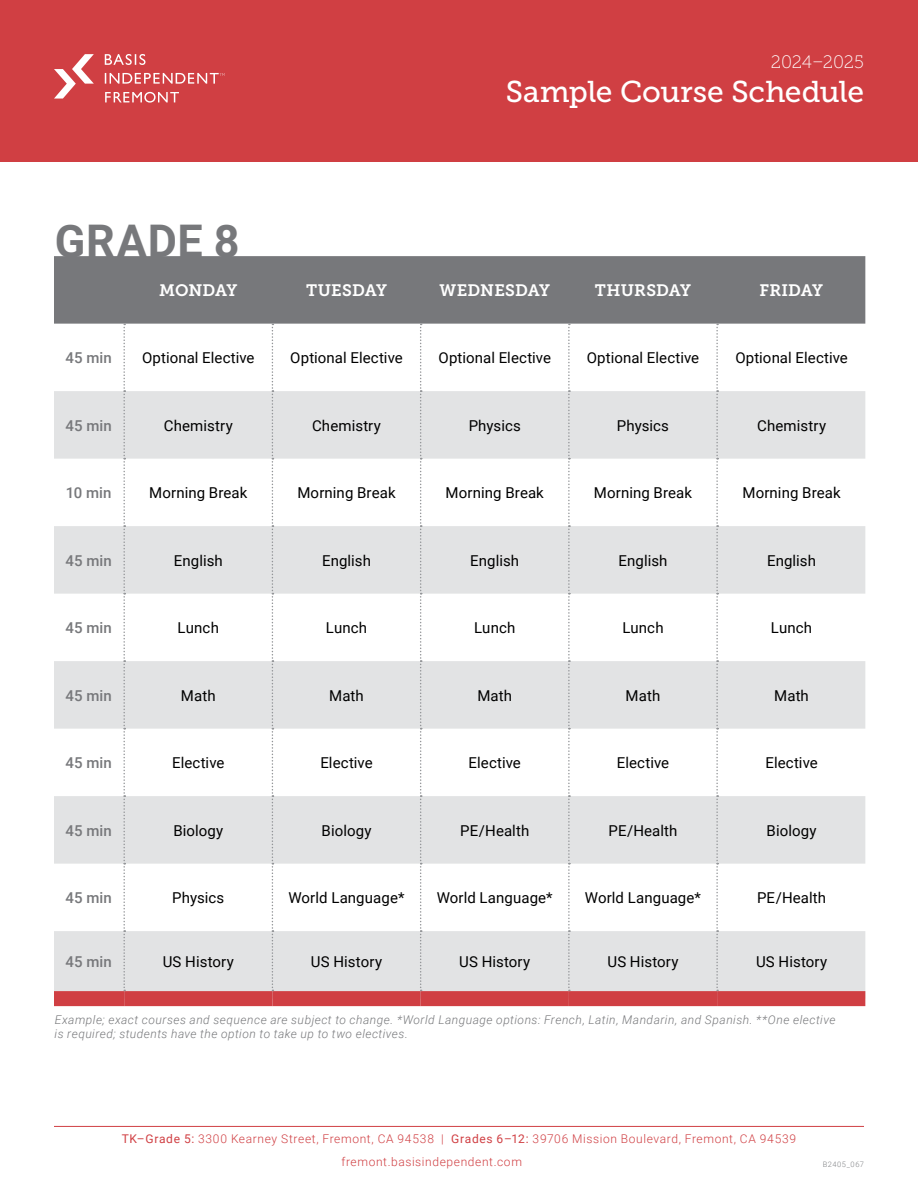
<style>
.page{position:relative;width:918px;height:1188px;background:#fff}
.page>*{position:absolute;margin:0;border:0;box-sizing:border-box;transform-origin:0 0}
.t1{font:700 45px "Roboto";letter-spacing:.02em;color:#77787b}
.t2{font:30px "Museo Slab 500";letter-spacing:-.005em;color:#fff}
.t3{font:18px "Museo Slab 100";letter-spacing:-.005em;color:#fff}
.t4{font:16.5px "Museo Slab 700";letter-spacing:.005em;color:#fff}
.t5{font:15px "Roboto";letter-spacing:.005em;color:#000}
.t6{font:500 15px "Roboto";letter-spacing:.01em;color:#77787b}
.t7{font:italic 300 12px/14.4px "Roboto";letter-spacing:.04em;color:#77787b}
.t8{font:300 12px/23px "Roboto";letter-spacing:.05em;color:#d03f43}
.t9{font:300 7.5px "Roboto";letter-spacing:.065em;color:#808285}
.s1{font-weight:400}
</style>
<div class="page">
<hr style="left:54px;top:1126px;width:810px;height:1px;background:#d03f43">
<div style="left:0;top:0;width:918px;height:162px;background:#d03f43"></div>
<svg style="left:105px;top:54px;width:40px;height:11px"></svg>
<svg style="left:54px;top:54px;width:40px;height:45px"></svg>
<svg style="left:105px;top:73px;width:120px;height:11px"></svg>
<svg style="left:105px;top:92px;width:74px;height:11px"></svg>
<div style="left:54px;top:256px;width:811px;height:68px;background:#77787b"></div>
<svg style="left:54px;top:391px;width:811px;height:600px;fill:#e2e3e4"></svg>
<div style="left:54px;top:991px;width:70px;height:15px;background:#d03f43"></div>
<div style="left:124px;top:991px;width:148px;height:15px;background:#d03f43"></div>
<div style="left:272px;top:991px;width:149px;height:15px;background:#d03f43"></div>
<div style="left:421px;top:991px;width:148px;height:15px;background:#d03f43"></div>
<div style="left:569px;top:991px;width:148px;height:15px;background:#d03f43"></div>
<div style="left:717px;top:991px;width:148px;height:15px;background:#d03f43"></div>
<svg style="left:123px;top:324px;width:2px;height:667px"></svg>
<svg style="left:272px;top:324px;width:1px;height:667px"></svg>
<svg style="left:420px;top:324px;width:2px;height:667px"></svg>
<svg style="left:568px;top:324px;width:2px;height:667px"></svg>
<svg style="left:716px;top:324px;width:2px;height:667px"></svg>
<h1 class="t1" style="left:55px;top:210px;width:187px">GRADE 8</h1>
<p class="t3" style="left:771px;top:52px;width:95px">2024–2025</p>
<h2 class="t2" style="left:506px;top:75px;width:360px">Sample Course Schedule</h2>
<p class="t4" style="left:159px;top:281px;width:80px">MONDAY</p>
<p class="t4" style="left:306px;top:281px;width:82px">TUESDAY</p>
<p class="t4" style="left:439px;top:281px;width:112px">WEDNESDAY</p>
<p class="t4" style="left:595px;top:281px;width:98px">THURSDAY</p>
<p class="t4" style="left:759px;top:281px;width:65px">FRIDAY</p>
<p class="t6" style="left:65px;top:347px;width:48px">45 min</p>
<p class="t5" style="left:142px;top:347px;width:114px">Optional Elective</p>
<p class="t5" style="left:290px;top:347px;width:114px">Optional Elective</p>
<p class="t5" style="left:439px;top:347px;width:114px">Optional Elective</p>
<p class="t5" style="left:587px;top:347px;width:114px">Optional Elective</p>
<p class="t5" style="left:735px;top:347px;width:114px">Optional Elective</p>
<p class="t6" style="left:65px;top:415px;width:48px">45 min</p>
<p class="t5" style="left:164px;top:415px;width:70px">Chemistry</p>
<p class="t5" style="left:312px;top:415px;width:70px">Chemistry</p>
<p class="t5" style="left:469px;top:415px;width:54px">Physics</p>
<p class="t5" style="left:617px;top:415px;width:54px">Physics</p>
<p class="t5" style="left:757px;top:415px;width:71px">Chemistry</p>
<p class="t6" style="left:66px;top:482px;width:47px">10 min</p>
<p class="t5" style="left:149px;top:482px;width:100px">Morning Break</p>
<p class="t5" style="left:297px;top:482px;width:100px">Morning Break</p>
<p class="t5" style="left:446px;top:482px;width:100px">Morning Break</p>
<p class="t5" style="left:594px;top:482px;width:100px">Morning Break</p>
<p class="t5" style="left:742px;top:482px;width:100px">Morning Break</p>
<p class="t6" style="left:65px;top:550px;width:48px">45 min</p>
<p class="t5" style="left:174px;top:550px;width:50px">English</p>
<p class="t5" style="left:322px;top:550px;width:50px">English</p>
<p class="t5" style="left:470px;top:550px;width:50px">English</p>
<p class="t5" style="left:618px;top:550px;width:50px">English</p>
<p class="t5" style="left:767px;top:550px;width:50px">English</p>
<p class="t6" style="left:65px;top:617px;width:48px">45 min</p>
<p class="t5" style="left:178px;top:617px;width:43px">Lunch</p>
<p class="t5" style="left:326px;top:617px;width:43px">Lunch</p>
<p class="t5" style="left:474px;top:617px;width:43px">Lunch</p>
<p class="t5" style="left:622px;top:617px;width:43px">Lunch</p>
<p class="t5" style="left:771px;top:617px;width:43px">Lunch</p>
<p class="t6" style="left:65px;top:685px;width:48px">45 min</p>
<p class="t5" style="left:181px;top:685px;width:36px">Math</p>
<p class="t5" style="left:329px;top:685px;width:36px">Math</p>
<p class="t5" style="left:477px;top:685px;width:36px">Math</p>
<p class="t5" style="left:626px;top:685px;width:36px">Math</p>
<p class="t5" style="left:774px;top:685px;width:36px">Math</p>
<p class="t6" style="left:65px;top:752px;width:48px">45 min</p>
<p class="t5" style="left:172px;top:752px;width:54px">Elective</p>
<p class="t5" style="left:320px;top:752px;width:54px">Elective</p>
<p class="t5" style="left:469px;top:752px;width:54px">Elective</p>
<p class="t5" style="left:617px;top:752px;width:54px">Elective</p>
<p class="t5" style="left:765px;top:752px;width:54px">Elective</p>
<p class="t6" style="left:65px;top:820px;width:48px">45 min</p>
<p class="t5" style="left:173px;top:820px;width:51px">Biology</p>
<p class="t5" style="left:322px;top:820px;width:51px">Biology</p>
<p class="t5" style="left:460px;top:820px;width:71px">PE/Health</p>
<p class="t5" style="left:608px;top:820px;width:71px">PE/Health</p>
<p class="t5" style="left:767px;top:820px;width:51px">Biology</p>
<p class="t6" style="left:65px;top:887px;width:48px">45 min</p>
<p class="t5" style="left:172px;top:887px;width:54px">Physics</p>
<p class="t5" style="left:289px;top:887px;width:118px">World Language*</p>
<p class="t5" style="left:437px;top:887px;width:118px">World Language*</p>
<p class="t5" style="left:585px;top:887px;width:118px">World Language*</p>
<p class="t5" style="left:757px;top:887px;width:71px">PE/Health</p>
<p class="t6" style="left:65px;top:951px;width:48px">45 min</p>
<p class="t5" style="left:163px;top:951px;width:73px">US History</p>
<p class="t5" style="left:311px;top:951px;width:73px">US History</p>
<p class="t5" style="left:459px;top:951px;width:73px">US History</p>
<p class="t5" style="left:607px;top:951px;width:73px">US History</p>
<p class="t5" style="left:756px;top:951px;width:73px">US History</p>
<p class="t7" style="left:55px;top:1012px;width:782px">Example; exact courses and sequence are subject to change. *World Language options: French, Latin, Mandarin, and Spanish. **One elective is required; students have the option to take up to two electives.</p>
<p class="t8" style="left:342px;top:1127px;width:456px;text-indent:-220px"><span class="s1">TK–Grade 5:</span> 3300 Kearney Street, Fremont, CA 94538 | <span class="s1">Grades 6–12:</span> 39706 Mission Boulevard, Fremont, CA 94539 fremont.basisindependent.com</p>
<p class="t9" style="left:823px;top:1159px;width:43px">B2405_067</p>
</div>
